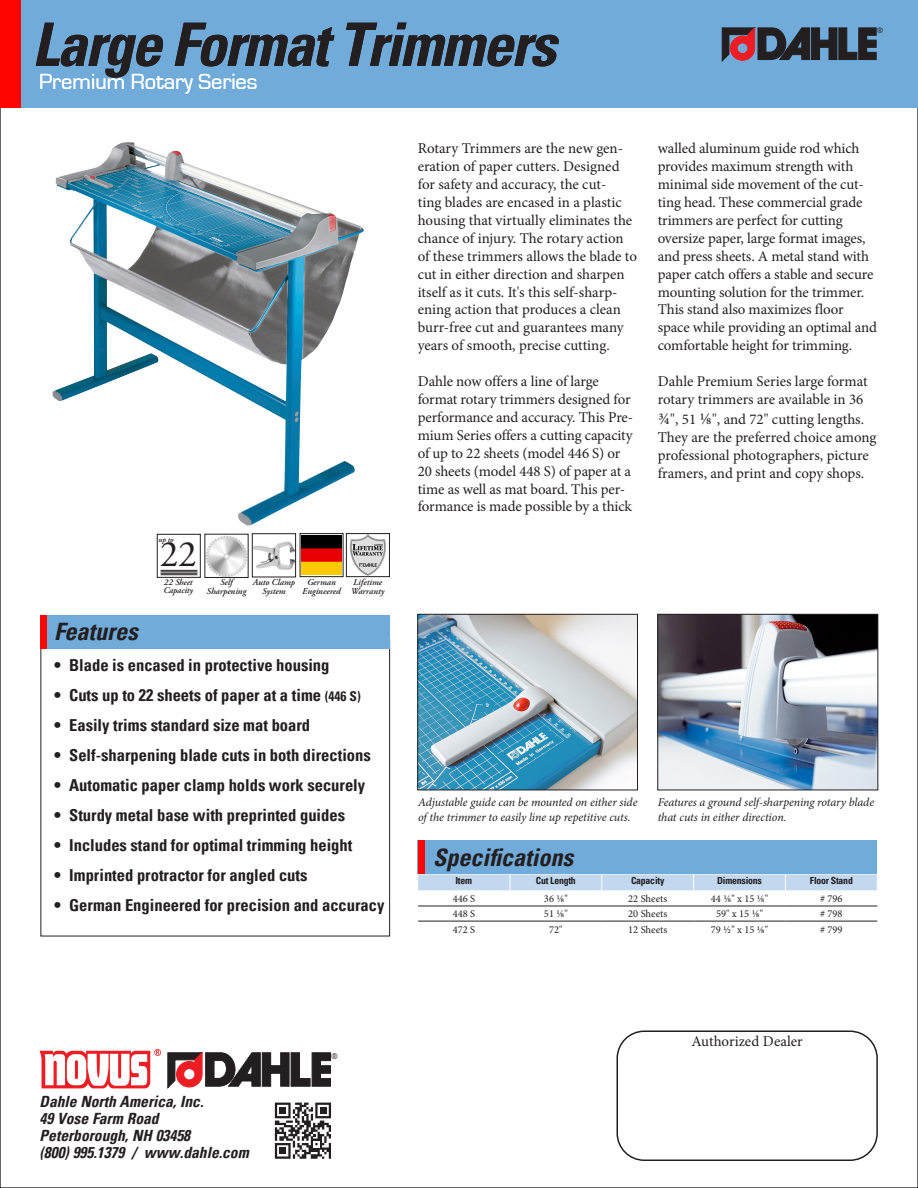
<style>
.page{position:relative;width:918px;height:1188px;background:#fff}
.page>*{position:absolute;margin:0;border:0;box-sizing:border-box;transform-origin:0 0}
.t1{font:italic 700 condensed 60px "Univers";letter-spacing:-.03em;color:#231f20}
.t2{font:37.2px "Adobe Garamond Pro";color:#231f20}
.t3{font:italic 700 condensed 24px "Univers";color:#231f20}
.t4{font:22.5px "Eurostile";color:#fff}
.t5{font:700 condensed 16.5px "Univers";color:#231f20}
.t6{font:italic 700 condensed 15.45px/17.1px "Univers";color:#231f20}
.t7{font:14.85px/17.9px "Minion Pro";letter-spacing:-.01em;color:#231f20}
.t8{font:italic 12px/14.4px "Minion Pro";letter-spacing:-.01em;color:#231f20}
.t9{font:10.5px "Minion Pro";color:#231f20}
.t10{font:700 condensed 9.75px "Univers";letter-spacing:-.02em;color:#231f20}
.t11{font:italic 600 9px/8.7px "Adobe Garamond Pro";color:#231f20;text-align:center}
.t12{font:9px "Trebuchet MS";color:#231f20}
.t13{font:italic 600 8.85px/7.8px "Adobe Garamond Pro";letter-spacing:-.01em;color:#231f20}
.t14{font:8.55px "Trebuchet MS";color:#231f20}
.t15{font:italic 600 7.65px "Adobe Garamond Pro";color:#231f20}
.s1{font-size:16.5px}
.s2{font-size:13.5px}
</style>
<div class="page">
<div style="left:616px;top:1030px;width:262px;height:131px;border:2px solid #231f20;border-radius:27px"></div>
<svg style="left:168px;top:1052px;width:163px;height:36px"></svg>
<svg style="left:39px;top:1049px;width:122px;height:39px"></svg>
<svg style="left:274px;top:1102px;width:57px;height:57px"></svg>
<svg style="left:275px;top:1103px;width:56px;height:56px"></svg>
<div style="left:0;top:0;width:918px;height:108px;background:#71abda"></div>
<div style="left:0;top:0;width:20px;height:108px;background:#ff0501"></div>
<svg style="left:722px;top:27px;width:154px;height:35px"></svg>
<svg style="left:418px;top:874px;width:459px;height:17px"></svg>
<hr style="left:418px;top:906px;width:92px;height:1px;background:#231f20">
<hr style="left:510px;top:906px;width:92px;height:1px;background:#231f20">
<hr style="left:602px;top:906px;width:92px;height:1px;background:#231f20">
<hr style="left:694px;top:906px;width:91px;height:1px;background:#231f20">
<hr style="left:785px;top:906px;width:92px;height:1px;background:#231f20">
<hr style="left:418px;top:921px;width:92px;height:1px;background:#231f20">
<hr style="left:510px;top:921px;width:92px;height:1px;background:#231f20">
<hr style="left:602px;top:921px;width:92px;height:1px;background:#231f20">
<hr style="left:694px;top:921px;width:91px;height:1px;background:#231f20">
<hr style="left:785px;top:921px;width:92px;height:1px;background:#231f20">
<div style="left:40px;top:615px;width:350px;height:34px;background:#71abda"></div>
<div style="left:40px;top:615px;width:7px;height:34px;background:#ff0501"></div>
<div style="left:418px;top:840px;width:459px;height:34px;background:#71abda"></div>
<div style="left:418px;top:840px;width:6px;height:34px;background:#ff0501"></div>
<img style="left:349px;top:535px;width:37px;height:40px">
<div style="left:346px;top:533px;width:44px;height:44px;border:1px solid #231f20"></div>
<div style="left:300px;top:533px;width:44px;height:44px;border:1px solid #231f20"></div>
<img style="left:302px;top:535px;width:39px;height:40px">
<img style="left:206px;top:536px;width:41px;height:40px">
<img style="left:254px;top:541px;width:40px;height:29px">
<div style="left:252px;top:533px;width:44px;height:44px;border:1px solid #231f20"></div>
<div style="left:157px;top:534px;width:44px;height:44px;border:1px solid #231f20"></div>
<hr style="left:161px;top:574px;width:36px;height:1px;background:#231f20">
<hr style="left:161px;top:573px;width:36px;height:1px;background:#231f20">
<hr style="left:161px;top:572px;width:36px;height:1px;background:#231f20">
<hr style="left:161px;top:570px;width:36px;height:1px;background:#231f20">
<img style="left:52px;top:142px;width:312px;height:383px">
<img style="left:419px;top:616px;width:217px;height:172px">
<div style="left:417px;top:614px;width:221px;height:176px;border:1px solid #231f20"></div>
<img style="left:659px;top:616px;width:217px;height:172px">
<div style="left:657px;top:614px;width:221px;height:176px;border:1px solid #231f20"></div>
<p class="t1" style="left:32px;top:8px;width:525px">Large Format Trimmers</p>
<p class="t4" style="left:39px;top:69px;width:220px">Premium Rotary Series</p>
<p class="t3" style="left:54px;top:617px;width:85px">Features</p>
<p class="t15" style="left:158px;top:535px;width:17px">up to</p>
<p class="t2" style="left:160px;top:532px;width:39px">22</p>
<p class="t13" style="left:164px;top:579px;width:31px">22 Sheet<br>Capacity</p>
<p class="t11" style="left:253px;top:578px;width:44px">Auto Clamp<br>System</p>
<p class="t11" style="left:207px;top:578px;width:41px">Self<br>Sharpening</p>
<p class="t11" style="left:302px;top:578px;width:40px">German<br>Engineered</p>
<p class="t11" style="left:351px;top:578px;width:35px;text-align:left">Lifetime<br>Warranty</p>
<p class="t7" style="left:418px;top:140px;width:221px">Rotary Trimmers are the new gen&shy;eration of paper cutters. Designed for safety and accuracy, the cut-<br>ting blades are encased in a plastic housing that virtually eliminates the chance of injury. The rotary action of these trimmers allows the blade to cut in either direction and sharpen itself as it cuts. It's this self-sharp&shy;ening action that produces a clean burr-free cut and guarantees many years of smooth, precise cutting.</p>
<p class="t7" style="left:418px;top:372px;width:217px">Dahle now offers a line of large format rotary trimmers designed for performance and accuracy. This Pre&shy;mium Series offers a cutting capacity of up to 22 sheets (model 446 S) or 20 sheets (model 448 S) of paper at a time as well as mat board. This per&shy;formance is made possible by a thick</p>
<p class="t14" style="left:877px;top:25px;width:8px">®</p>
<p class="t7" style="left:658px;top:140px;width:221px">walled aluminum guide rod which provides maximum strength with minimal side movement of the cut&shy;ting head. These commercial grade trimmers are perfect for cutting oversize paper, large format images, and press sheets. A metal stand with paper catch offers a stable and secure mounting solution for the trimmer.<br>This stand also maximizes floor space while providing an optimal and comfortable height for trimming.</p>
<p class="t7" style="left:658px;top:372px;width:211px">Dahle Premium Series large format rotary trimmers are available in 36</p>
<p class="t7" style="left:658px;top:410px;width:220px"><span class="s1">3⁄4</span>", 51 <span class="s1">1/8</span> ", and 72" cutting lengths.<br>They are the preferred choice among professional photographers, picture framers, and print and copy shops.</p>
<p class="t5" style="left:54px;top:655px;width:277px">• Blade is encased in protective housing</p>
<p class="t5" style="left:54px;top:685px;width:308px">• Cuts up to 22 sheets of paper at a time <span class="s2">(446 S)</span></p>
<p class="t5" style="left:54px;top:715px;width:258px">• Easily trims standard size mat board</p>
<p class="t5" style="left:54px;top:745px;width:318px">• Self-sharpening blade cuts in both directions</p>
<p class="t5" style="left:54px;top:775px;width:313px">• Automatic paper clamp holds work securely</p>
<p class="t5" style="left:54px;top:805px;width:293px">• Sturdy metal base with preprinted guides</p>
<p class="t5" style="left:54px;top:835px;width:300px">• Includes stand for optimal trimming height</p>
<p class="t5" style="left:54px;top:865px;width:255px">• Imprinted protractor for angled cuts</p>
<p class="t5" style="left:54px;top:895px;width:332px">• German Engineered for precision and accuracy</p>
<p class="t8" style="left:418px;top:795px;width:221px">Adjustable guide can be mounted on either side of the trimmer to easily line up repetitive cuts.</p>
<p class="t8" style="left:658px;top:795px;width:218px">Features a ground self-sharpening rotary blade that cuts in either direction.</p>
<p class="t3" style="left:433px;top:843px;width:142px">Specifications</p>
<p class="t10" style="left:455px;top:875px;width:18px">Item</p>
<p class="t10" style="left:536px;top:875px;width:41px">Cut Length</p>
<p class="t10" style="left:631px;top:875px;width:35px">Capacity</p>
<p class="t10" style="left:717px;top:875px;width:46px">Dimensions</p>
<p class="t10" style="left:810px;top:875px;width:45px">Floor Stand</p>
<p class="t9" style="left:453px;top:892px;width:24px">446 S</p>
<p class="t9" style="left:544px;top:892px;width:25px">36 1⁄8"</p>
<p class="t9" style="left:628px;top:892px;width:40px">22 Sheets</p>
<p class="t9" style="left:711px;top:892px;width:59px">44 1/8" x 15 1/8"</p>
<p class="t9" style="left:820px;top:892px;width:24px"># 796</p>
<p class="t9" style="left:453px;top:907px;width:24px">448 S</p>
<p class="t9" style="left:544px;top:907px;width:25px">51 1/8"</p>
<p class="t9" style="left:628px;top:907px;width:40px">20 Sheets</p>
<p class="t9" style="left:716px;top:907px;width:48px">59" x 15 1/8"</p>
<p class="t9" style="left:820px;top:907px;width:24px"># 798</p>
<p class="t9" style="left:453px;top:922px;width:24px">472 S</p>
<p class="t9" style="left:549px;top:922px;width:15px">72"</p>
<p class="t9" style="left:628px;top:922px;width:40px">12 Sheets</p>
<p class="t9" style="left:711px;top:922px;width:59px">79 1/2" x 15 1/8"</p>
<p class="t9" style="left:820px;top:922px;width:24px"># 799</p>
<p class="t6" style="left:40px;top:1093px;width:211px">Dahle North America, Inc.<br>49 Vose Farm Road<br>Peterborough, NH 03458<br>(800) 995.1379 / www.dahle.com</p>
<p class="t12" style="left:331px;top:1050px;width:8px">®</p>
<p class="t7" style="left:692px;top:1033px;width:113px">Authorized Dealer</p>
</div>
